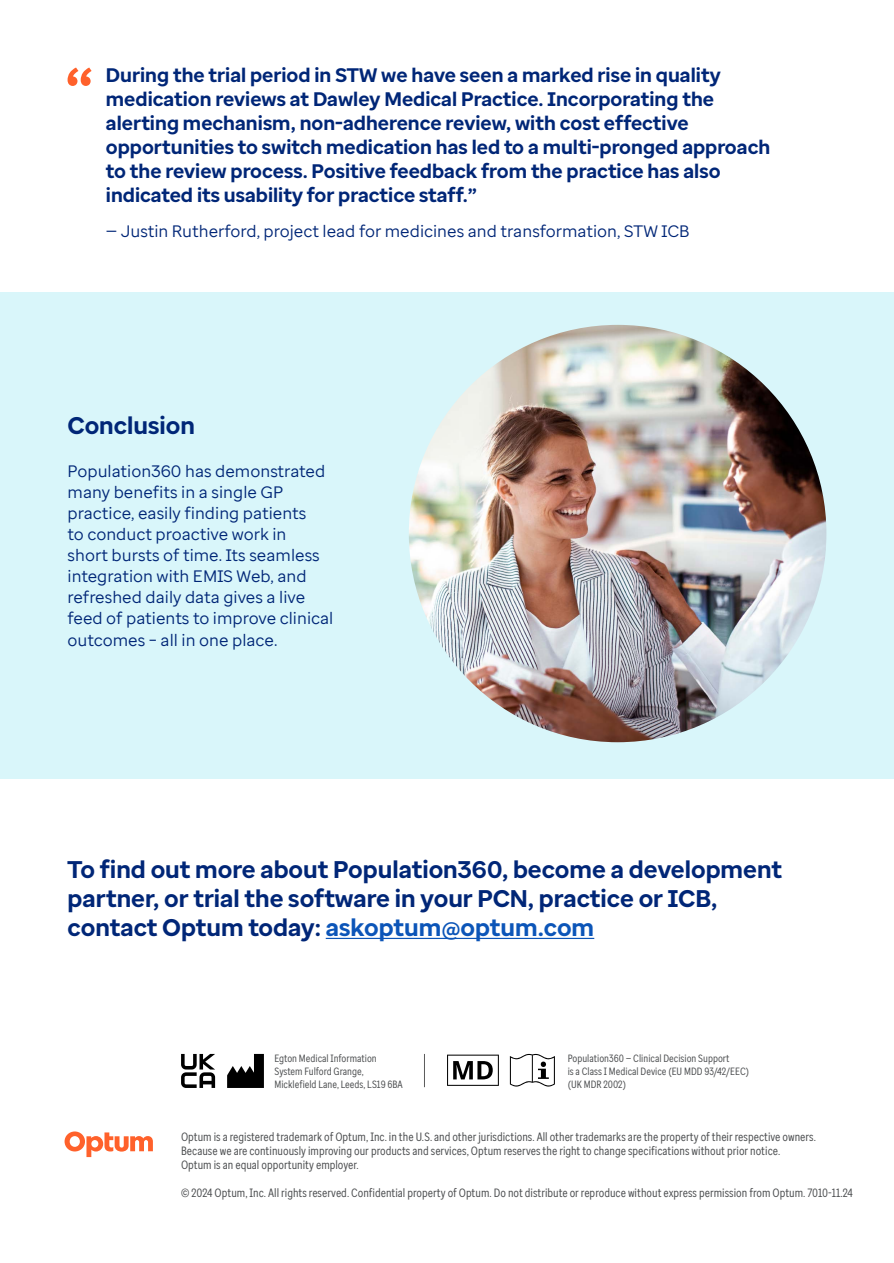
<style>
.page{position:relative;width:894px;height:1263px;background:#fff}
.page>*{position:absolute;margin:0;border:0;box-sizing:border-box;transform-origin:0 0}
.Call_out_box{font:700 24px/28.8px "Enterprise Sans";color:#002677}
.Heading_2{font:700 24px "Enterprise Sans";color:#002677}
.Quote_text{font:700 19.5px/24px "Enterprise Sans";color:#002677}
.Body_text{font:16.5px/21px "Enterprise Sans";color:#002677}
.Quote_text-2{font:16.5px "Enterprise Sans";color:#002677}
.Disclaimer{font:12px/14.4px "Enterprise Sans Cond";color:#4b4d4f}
.t1{font:10.5px/12.6px "Enterprise Sans Cond";color:#4b4d4f}
.s1{color:#0c55b8}
</style>
<div class="page">
<div style="left:0;top:292px;width:893px;height:486px;background:#d9f6fa"></div>
<svg style="left:68px;top:68px;width:24px;height:18px"></svg>
<hr style="left:325px;top:937px;width:269px;height:2px;background:#0c55b8">
<svg style="left:64px;top:1131px;width:89px;height:26px"></svg>
<img style="left:408px;top:325px;width:418px;height:417px;border-radius:208px">
<hr style="left:424px;top:1054px;width:1px;height:33px;background:#5a5a5a">
<svg style="left:181px;top:1054px;width:34px;height:34px"></svg>
<svg style="left:227px;top:1054px;width:37px;height:34px"></svg>
<svg style="left:509px;top:1054px;width:45px;height:32px"></svg>
<svg style="left:447px;top:1054px;width:51px;height:31px"></svg>
<p class="Quote_text" style="left:106px;top:64px;width:665px">During the trial period in STW we have seen a marked rise in quality medication reviews at Dawley Medical Practice. Incorporating the alerting mechanism, non-adherence review, with cost effective opportunities to switch medication has led to a multi-pronged approach to the review process. Positive feedback from the practice has also indicated its usability for practice staff.”</p>
<p class="Quote_text-2" style="left:106px;top:220px;width:585px">— Justin Rutherford, project lead for medicines and transformation, STW ICB</p>
<h2 class="Heading_2" style="left:68px;top:410px;width:129px">Conclusion</h2>
<p class="Body_text" style="left:68px;top:461px;width:267px">Population360 has demonstrated many benefits in a single GP practice, easily finding patients<br>to conduct proactive work in<br>short bursts of time. Its seamless integration with EMIS Web, and refreshed daily data gives a live feed of patients to improve clinical outcomes – all in one place.</p>
<p class="Call_out_box" style="left:68px;top:855px;width:715px">To find out more about Population360, become a development partner, or trial the software in your PCN, practice or ICB, contact Optum today: <span class="s1">askoptum@optum.com</span></p>
<p class="t1" style="left:274px;top:1052px;width:130px">Egton Medical Information<br>System Fulford Grange,<br>Micklefield Lane, Leeds, LS19 6BA</p>
<p class="t1" style="left:567px;top:1052px;width:183px">Population360 — Clinical Decision Support<br>is a Class I Medical Device (EU MDD 93/42/EEC) (UK MDR 2002)</p>
<p class="Disclaimer" style="left:181px;top:1129px;width:636px">Optum is a registered trademark of Optum, Inc. in the U.S. and other jurisdictions. All other trademarks are the property of their respective owners.<br>Because we are continuously improving our products and services, Optum reserves the right to change specifications without prior notice.<br>Optum is an equal opportunity employer.</p>
<p class="Disclaimer" style="left:181px;top:1185px;width:673px">© 2024 Optum, Inc. All rights reserved. Confidential property of Optum. Do not distribute or reproduce without express permission from Optum. 7010-11.24</p>
</div>
